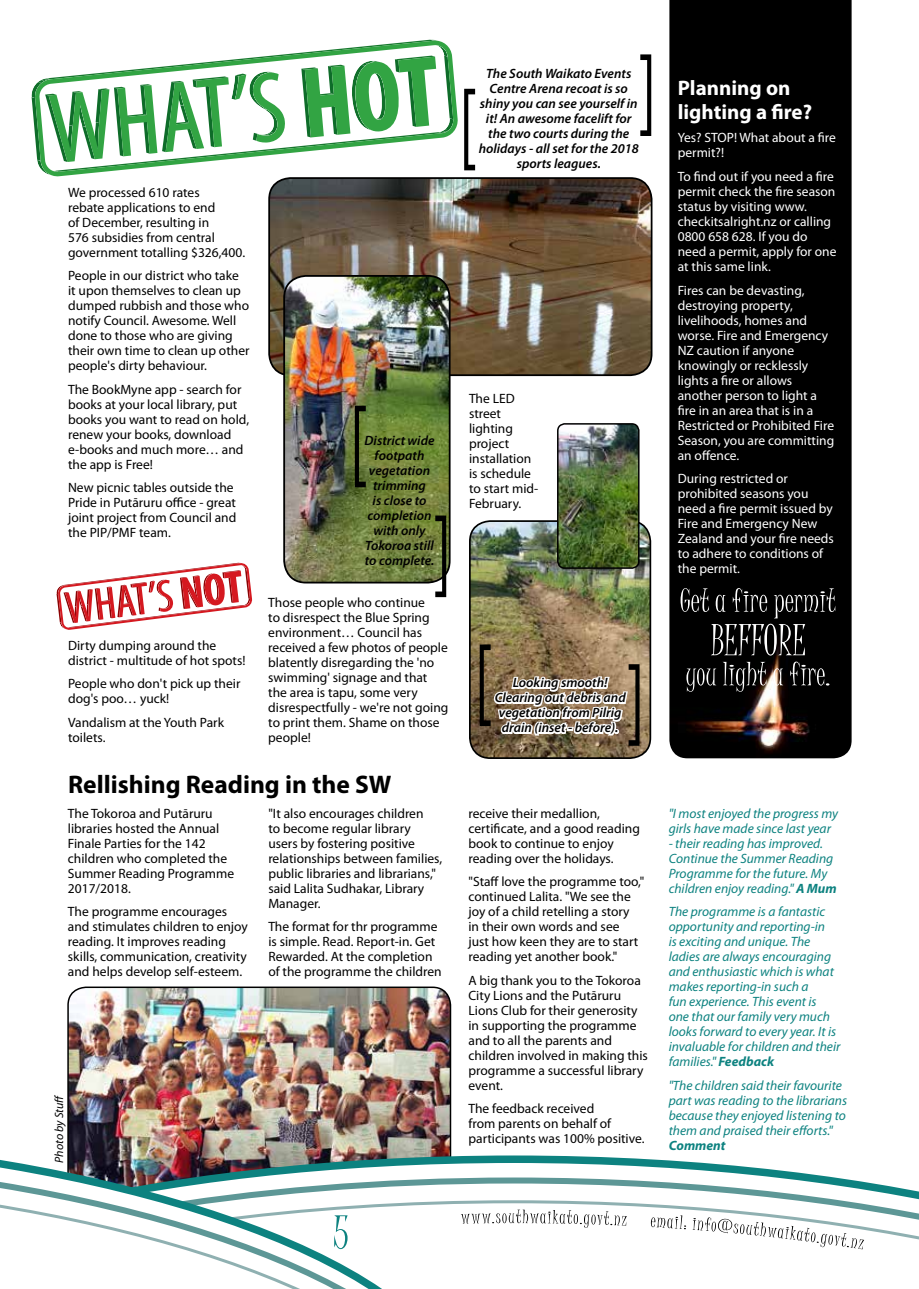
<style>
.page{position:relative;width:919px;height:1289px;background:#fff}
.page>*{position:absolute;margin:0;border:0;box-sizing:border-box;transform-origin:0 0}
.t1{font:700 25.5px "Myriad Pro";color:#000}
.t2{font:700 21px/24px "Myriad Pro";color:#fff}
.t3{font:13.5px/15px "Myriad Pro";color:#000}
.t4{font:13.5px/15px "Myriad Pro";color:#fff}
.t5{font:italic 13.5px/15px "Myriad Pro";color:#0d8280}
.t6{font:italic 600 13.5px/15px "Myriad Pro";color:#000;text-align:center}
.t7{font:italic 700 13.5px "Myriad Pro";color:#0d8280}
.t8{font:italic 12px "Myriad Pro";color:#000}
.s1{font-weight:700}
</style>
<div class="page">
<div style="left:669px;top:0;width:182px;height:758px;background:#000"></div>
<img style="left:470px;top:521px;width:180px;height:236px">
<div style="left:469px;top:520px;width:182px;height:239px;border:2px solid #000;border-radius:20px"></div>
<img style="left:271px;top:178px;width:380px;height:197px">
<div style="left:268px;top:177px;width:384px;height:199px;border:2px solid #000;border-radius:21px"></div>
<img style="left:70px;top:987px;width:380px;height:140px">
<div style="left:67px;top:986px;width:384px;height:217px;border:2px solid #000;border-radius:18px"></div>
<svg style="left:451px;top:1151px;width:357px;height:23px"></svg>
<svg style="left:451px;top:1174px;width:467px;height:24px"></svg>
<img style="left:67px;top:1127px;width:384px;height:71px">
<img style="left:0;top:1150px;width:440px;height:48px">
<svg style="left:0;top:1174px;width:427px;height:114px"></svg>
<svg style="left:205px;top:1198px;width:713px;height:64px"></svg>
<svg style="left:56px;top:562px;width:196px;height:68px"></svg>
<svg style="left:640px;top:54px;width:11px;height:82px"></svg>
<svg style="left:31px;top:40px;width:422px;height:135px"></svg>
<svg style="left:680px;top:588px;width:155px;height:67px"></svg>
<svg style="left:686px;top:661px;width:143px;height:31px"></svg>
<img style="left:557px;top:424px;width:81px;height:144px">
<div style="left:557px;top:423px;width:82px;height:146px;border:2px solid #000;border-radius:7px"></div>
<svg style="left:464px;top:89px;width:11px;height:81px"></svg>
<img style="left:284px;top:276px;width:165px;height:306px">
<div style="left:283px;top:275px;width:167px;height:308px;border:2px solid #000;border-radius:22px"></div>
<svg style="left:435px;top:515px;width:11px;height:82px"></svg>
<svg style="left:355px;top:406px;width:11px;height:81px"></svg>
<svg style="left:479px;top:644px;width:160px;height:115px"></svg>
<p class="t3" style="left:68px;top:184px;width:179px">We processed 610 rates<br>rebate applications to end<br>of December, resulting in<br>576 subsidies from central government totalling $326,400.</p>
<p class="t3" style="left:68px;top:268px;width:183px">People in our district who take it upon themselves to clean up dumped rubbish and those who notify Council. Awesome. Well done to those who are giving their own time to clean up other people's dirty behaviour.</p>
<p class="t3" style="left:68px;top:381px;width:182px">The BookMyne app - search for books at your local library, put books you want to read on hold, renew your books, download e-books and much more… and the app is Free!</p>
<p class="t3" style="left:68px;top:480px;width:170px">New picnic tables outside the<br>Pride in Putāruru office - great joint project from Council and the PIP/PMF team.</p>
<p class="t3" style="left:68px;top:637px;width:179px">Dirty dumping around the district - multitude of hot spots!</p>
<p class="t3" style="left:68px;top:676px;width:174px">People who don't pick up their dog's poo… yuck!</p>
<p class="t3" style="left:68px;top:714px;width:157px">Vandalism at the Youth Park toilets.</p>
<p class="t6" style="left:364px;top:433px;width:71px">District wide footpath vegetation trimming<br>is close to completion with only<br>Tokoroa still to complete.</p>
<p class="t3" style="left:268px;top:594px;width:182px">Those people who continue<br>to disrespect the Blue Spring environment… Council has received a few photos of people blatently disregarding the 'no swimming' signage and that the area is tapu, some very disrespectfully - we're not going to print them. Shame on those people!</p>
<h1 class="t1" style="left:68px;top:767px;width:325px">Rellishing Reading in the SW</h1>
<p class="t3" style="left:68px;top:805px;width:168px">The Tokoroa and Putāruru libraries hosted the Annual<br>Finale Parties for the 142 children who completed the<br>Summer Reading Programme<br>2017/2018.</p>
<p class="t3" style="left:68px;top:903px;width:181px">The programme encourages and stimulates children to enjoy reading. It improves reading skills, communication, creativity and helps develop self-esteem.</p>
<p class="t3" style="left:268px;top:805px;width:175px">"It also encourages children<br>to become regular library users by fostering positive relationships between families, public libraries and librarians," said Lalita Sudhakar, Library<br>Manager.</p>
<p class="t3" style="left:268px;top:918px;width:175px">The format for thr programme is simple. Read. Report-in. Get<br>Rewarded. At the completion of the programme the children</p>
<p class="t8" style="left:52px;top:1162px;width:70px;rotate:-90deg">Photo by Stuff</p>
<p class="t6" style="left:479px;top:65px;width:161px">The South Waikato Events<br>Centre Arena recoat is so shiny you can see yourself in it! An awesome facelift for the two courts during the holidays - all set for the 2018 sports leagues.</p>
<p class="t3" style="left:469px;top:390px;width:71px">The LED street lighting project installation is schedule to start mid-<br>February.</p>
<p class="t6" style="left:494px;top:675px;width:132px">Looking smooth!<br>Clearing out debris and vegetation from Pilrig drain (inset - before).</p>
<p class="t3" style="left:468px;top:805px;width:173px">receive their medallion, certificate, and a good reading book to continue to enjoy reading over the holidays.</p>
<p class="t3" style="left:468px;top:873px;width:177px">"Staff love the programme too," continued Lalita. "We see the joy of a child retelling a story<br>in their own words and see<br>just how keen they are to start reading yet another book."</p>
<p class="t3" style="left:468px;top:972px;width:181px">A big thank you to the Tokoroa<br>City Lions and the Putāruru<br>Lions Club for their generosity in supporting the programme and to all the parents and children involved in making this programme a successful library event.</p>
<p class="t3" style="left:468px;top:1100px;width:177px">The feedback received<br>from parents on behalf of participants was 100% positive.</p>
<h2 class="t2" style="left:677px;top:75px;width:136px">Planning on lighting a fire?</h2>
<p class="t4" style="left:677px;top:130px;width:160px">Yes? STOP! What about a fire permit?!</p>
<p class="t4" style="left:677px;top:169px;width:160px">To find out if you need a fire permit check the fire season status by visiting www. checkitsalright.nz or calling<br>0800 658 628. If you do need a permit, apply for one at this same link.</p>
<p class="t4" style="left:677px;top:282px;width:158px">Fires can be devasting, destroying property, livelihoods, homes and worse. Fire and Emergency<br>NZ caution if anyone knowingly or recklessly lights a fire or allows another person to light a fire in an area that is in a<br>Restricted or Prohibited Fire<br>Season, you are committing an offence.</p>
<p class="t4" style="left:677px;top:471px;width:158px">During restricted or prohibited seasons you need a fire permit issued by<br>Fire and Emergency New<br>Zealand and your fire needs to adhere to conditions of the permit.</p>
<p class="t5" style="left:668px;top:805px;width:171px">"I most enjoyed the progress my girls have made since last year</p>
<p class="t5" style="left:668px;top:835px;width:169px">- their reading has improved.<br>Continue the Summer Reading<br>Programme for the future. My children enjoy reading." <span class="s1">A Mum</span></p>
<p class="t5" style="left:668px;top:903px;width:173px">The programme is a fantastic opportunity and reporting-in<br>is exciting and unique. The ladies are always encouraging and enthusiastic which is what makes reporting-in such a<br>fun experience. This event is<br>one that our family very much looks forward to every year. It is invaluable for children and their families." <span class="s1">Feedback</span></p>
<p class="t5" style="left:668px;top:1077px;width:180px">"The children said their favourite part was reading to the librarians because they enjoyed listening to them and praised their efforts."</p>
<p class="t7" style="left:668px;top:1136px;width:58px">Comment</p>
</div>
